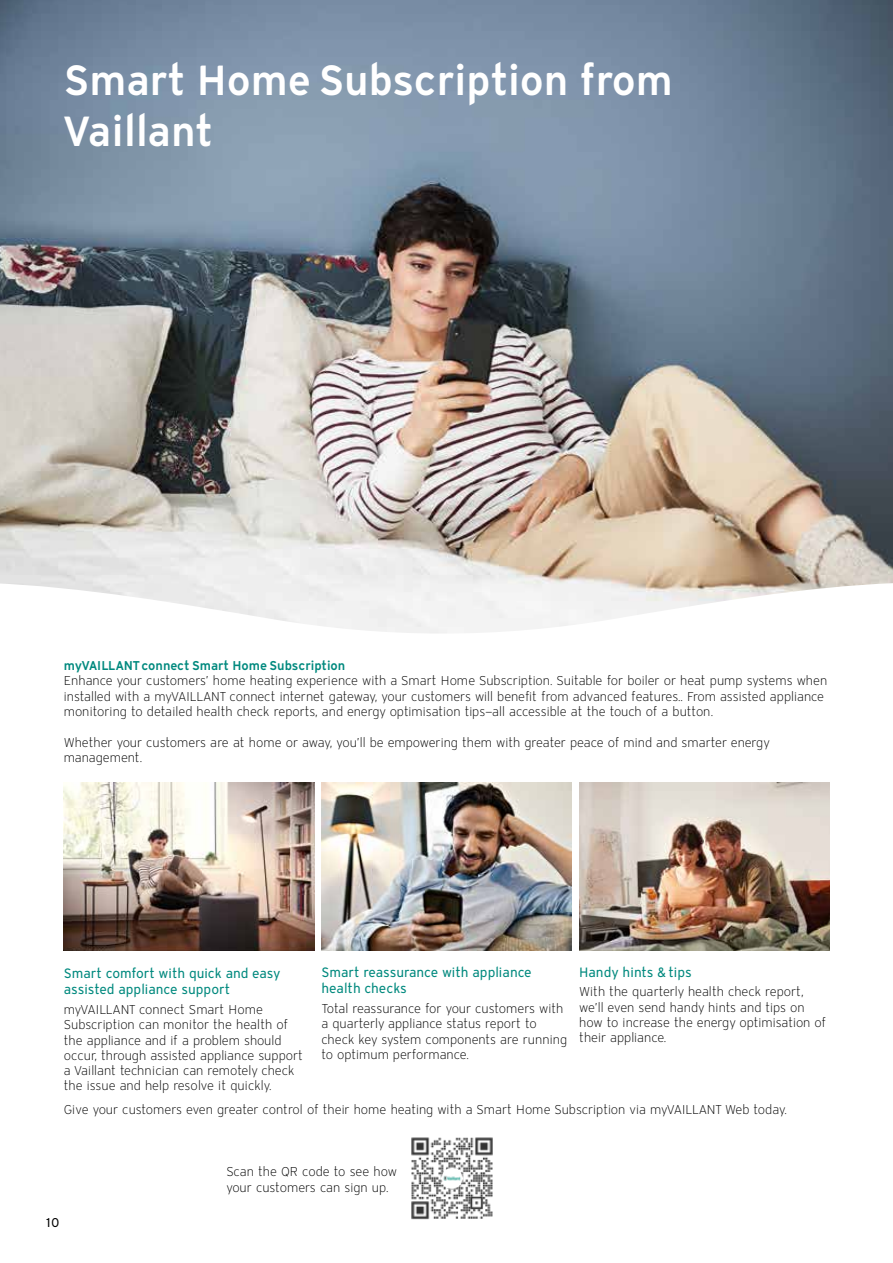
<style>
.page{position:relative;width:893px;height:1263px;background:#fff}
.page>*{position:absolute;margin:0;border:0;box-sizing:border-box;transform-origin:0 0}
.t1{font:600 42px/50.4px "Vaillant 16";color:#fff}
.t2{font:13.5px/16.2px "Vaillant 16";color:#00897e}
.t3{font:300 12.75px/15.3px "Vaillant 16";letter-spacing:-.005em;color:#000}
.t4{font:600 12.75px "Vaillant 16";letter-spacing:-.005em;color:#00897e}
.t5{font:12.75px "Vaillant 16";color:#000}
</style>
<div class="page">
<img style="left:0;top:0;width:893px;height:583px">
<svg style="left:0;top:583px;width:893px;height:243px"></svg>
<img style="left:321px;top:783px;width:251px;height:167px">
<img style="left:579px;top:783px;width:251px;height:167px">
<img style="left:64px;top:783px;width:250px;height:167px">
<svg style="left:892px;top:593px;width:1px;height:233px"></svg>
<img style="left:411px;top:1137px;width:82px;height:83px">
<h1 class="t1" style="left:64px;top:54px;width:610px">Smart Home Subscription from<br>Vaillant</h1>
<p class="t4" style="left:64px;top:657px;width:283px">myVAILLANT connect Smart Home Subscription</p>
<p class="t3" style="left:64px;top:673px;width:765px">Enhance your customers’ home heating experience with a Smart Home Subscription. Suitable for boiler or heat pump systems when installed with a myVAILLANT connect internet gateway, your customers will benefit from advanced features.. From assisted appliance monitoring to detailed health check reports, and energy optimisation tips—all accessible at the touch of a button.</p>
<p class="t3" style="left:64px;top:734px;width:708px">Whether your customers are at home or away, you’ll be empowering them with greater peace of mind and smarter energy management.</p>
<p class="t2" style="left:579px;top:964px;width:114px">Handy hints &amp; tips</p>
<p class="t3" style="left:579px;top:984px;width:249px">With the quarterly health check report, we’ll even send handy hints and tips on how to increase the energy optimisation of their appliance.</p>
<p class="t2" style="left:321px;top:964px;width:212px">Smart reassurance with appliance health checks</p>
<p class="t3" style="left:321px;top:1001px;width:247px">Total reassurance for your customers with a quarterly appliance status report to check key system components are running to optimum performance.</p>
<p class="t2" style="left:64px;top:965px;width:218px">Smart comfort with quick and easy assisted appliance support</p>
<p class="t3" style="left:64px;top:1001px;width:241px">myVAILLANT connect Smart Home Subscription can monitor the health of the appliance and if a problem should occur, through assisted appliance support a Vaillant technician can remotely check the issue and help resolve it quickly.</p>
<p class="t3" style="left:64px;top:1101px;width:725px">Give your customers even greater control of their home heating with a Smart Home Subscription via myVAILLANT Web today.</p>
<p class="t5" style="left:46px;top:1214px;width:15px">10</p>
<p class="t3" style="left:226px;top:1164px;width:172px">Scan the QR code to see how your customers can sign up.</p>
</div>
